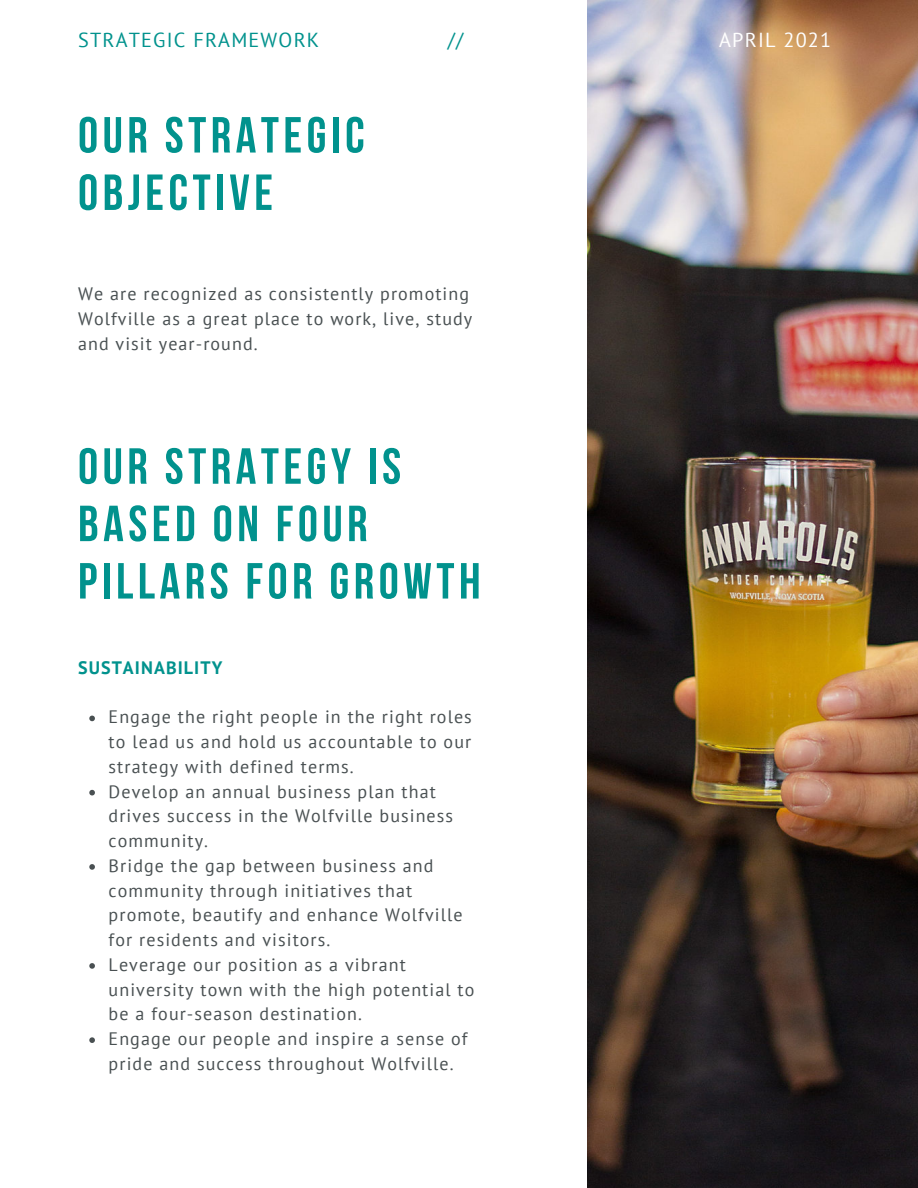
<style>
.page{position:relative;width:918px;height:1188px;background:#fff}
.page>*{position:absolute;margin:0;border:0;box-sizing:border-box;transform-origin:0 0}
.t1{font:700 50.7px/57.4px "Bebas Neue";letter-spacing:.09em;color:#01928d}
.t2{font:20.25px "PT Sans";letter-spacing:.06em;color:#01928d}
.t3{font:20.25px "PT Sans";letter-spacing:.06em;color:#fff}
.t4{font:18px/24.8px "PT Sans";letter-spacing:.06em;color:#495052}
.t5{font:700 18px "PT Sans";letter-spacing:.06em;color:#01928d}
</style>
<div class="page">
<img style="left:587px;top:0;width:331px;height:1188px">
<svg style="left:89px;top:716px;width:6px;height:5px"></svg>
<svg style="left:89px;top:790px;width:6px;height:5px"></svg>
<svg style="left:89px;top:864px;width:6px;height:6px"></svg>
<svg style="left:89px;top:963px;width:6px;height:6px"></svg>
<svg style="left:89px;top:1037px;width:6px;height:6px"></svg>
<p class="t2" style="left:78px;top:27px;width:243px">STRATEGIC FRAMEWORK</p>
<p class="t2" style="left:448px;top:27px;width:17px">//</p>
<p class="t3" style="left:719px;top:27px;width:114px">APRIL 2021</p>
<p class="t1" style="left:78px;top:111px;width:288px">OUR STRATEGIC<br>OBJECTIVE</p>
<p class="t4" style="left:78px;top:281px;width:396px">We are recognized as consistently promoting<br>Wolfville as a great place to work, live, study and visit year-round.</p>
<p class="t1" style="left:78px;top:442px;width:404px">OUR STRATEGY IS<br>BASED ON FOUR<br>PILLARS FOR GROWTH</p>
<p class="t5" style="left:78px;top:656px;width:146px">SUSTAINABILITY</p>
<p class="t4" style="left:109px;top:704px;width:365px;text-align:justify">Engage the right people in the right roles to lead us and hold us accountable to our strategy with defined terms.</p>
<p class="t4" style="left:109px;top:779px;width:346px">Develop an annual business plan that drives success in the Wolfville business community.</p>
<p class="t4" style="left:109px;top:853px;width:355px">Bridge the gap between business and community through initiatives that promote, beautify and enhance Wolfville for residents and visitors.</p>
<p class="t4" style="left:109px;top:952px;width:367px">Leverage our position as a vibrant university town with the high potential to be a four-season destination.</p>
<p class="t4" style="left:109px;top:1026px;width:360px">Engage our people and inspire a sense of pride and success throughout Wolfville.</p>
</div>
